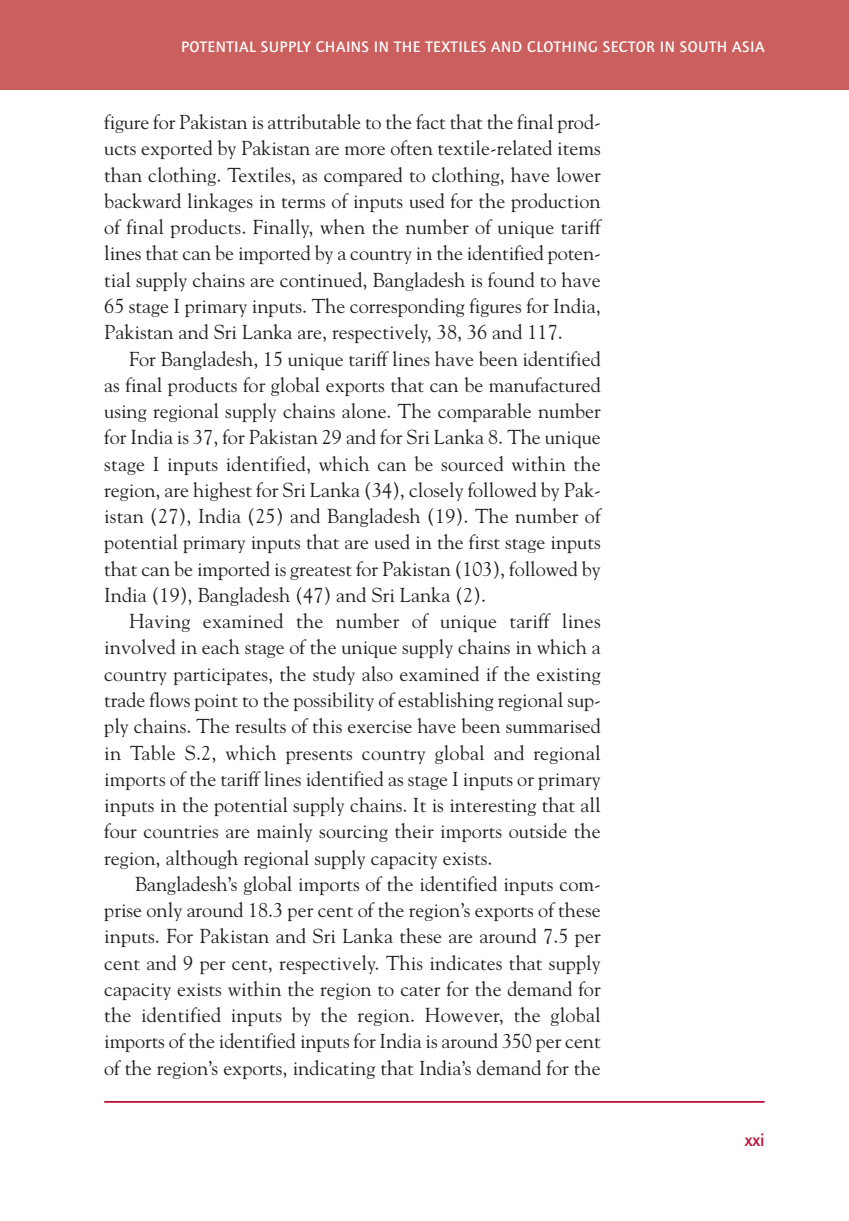
<style>
.page{position:relative;width:849px;height:1221px;background:#fff}
.page>*{position:absolute;margin:0;border:0;box-sizing:border-box;transform-origin:0 0}
.t1{font:20.12px/26.2px "Goudy";color:#231f20;text-align:justify}
.t2{font:500 17.5px "Foundry Journal";color:#b90f36}
.t3{font:500 15.75px "Foundry Journal";letter-spacing:.03em;color:#fff}
</style>
<div class="page">
<div style="left:15px;top:0;width:833px;height:89px;background:#cb5f5e"></div>
<div style="left:0;top:0;width:15px;height:89px;background:#cb5f5e"></div>
<hr style="left:104px;top:1100px;width:660px;height:2px;background:#b90f36">
<p class="t3" style="left:181px;top:41px;width:584px">POTENTIAL SUPPLY CHAINS IN THE TEXTILES AND CLOTHING SECTOR IN SOUTH ASIA</p>
<p class="t1" style="left:104px;top:109px;width:498px">figure for Pakistan is attributable to the fact that the final prod&shy;ucts exported by Pakistan are more often textile-related items than clothing. Textiles, as compared to clothing, have lower backward linkages in terms of inputs used for the production of final products. Finally, when the number of unique tariff lines that can be imported by a country in the identified poten&shy;tial supply chains are continued, Bangladesh is found to have 65 stage I primary inputs. The corresponding figures for India, Pakistan and Sri Lanka are, respectively, 38, 36 and 117.</p>
<p class="t1" style="left:104px;top:345px;width:498px;text-indent:25px">For Bangladesh, 15 unique tariff lines have been identified as final products for global exports that can be manufactured using regional supply chains alone. The comparable number for India is 37, for Pakistan 29 and for Sri Lanka 8. The unique stage I inputs identified, which can be sourced within the region, are highest for Sri Lanka (34), closely followed by Pak&shy;istan (27), India (25) and Bangladesh (19). The number of potential primary inputs that are used in the first stage inputs that can be imported is greatest for Pakistan (103), followed by India (19), Bangladesh (47) and Sri Lanka (2).</p>
<p class="t1" style="left:104px;top:608px;width:498px;text-indent:25px">Having examined the number of unique tariff lines involved in each stage of the unique supply chains in which a country participates, the study also examined if the existing trade flows point to the possibility of establishing regional sup&shy;ply chains. The results of this exercise have been summarised in Table S.2, which presents country global and regional imports of the tariff lines identified as stage I inputs or primary inputs in the potential supply chains. It is interesting that all four countries are mainly sourcing their imports outside the region, although regional supply capacity exists.</p>
<p class="t1" style="left:104px;top:870px;width:498px;text-indent:31px">Bangladesh’s global imports of the identified inputs com&shy;prise only around 18.3 per cent of the region’s exports of these inputs. For Pakistan and Sri Lanka these are around 7.5 per cent and 9 per cent, respectively. This indicates that supply capacity exists within the region to cater for the demand for the identified inputs by the region. However, the global imports of the identified inputs for India is around 350 per cent of the region’s exports, indicating that India’s demand for the</p>
<p class="t2" style="left:744px;top:1133px;width:21px">xxi</p>
</div>
